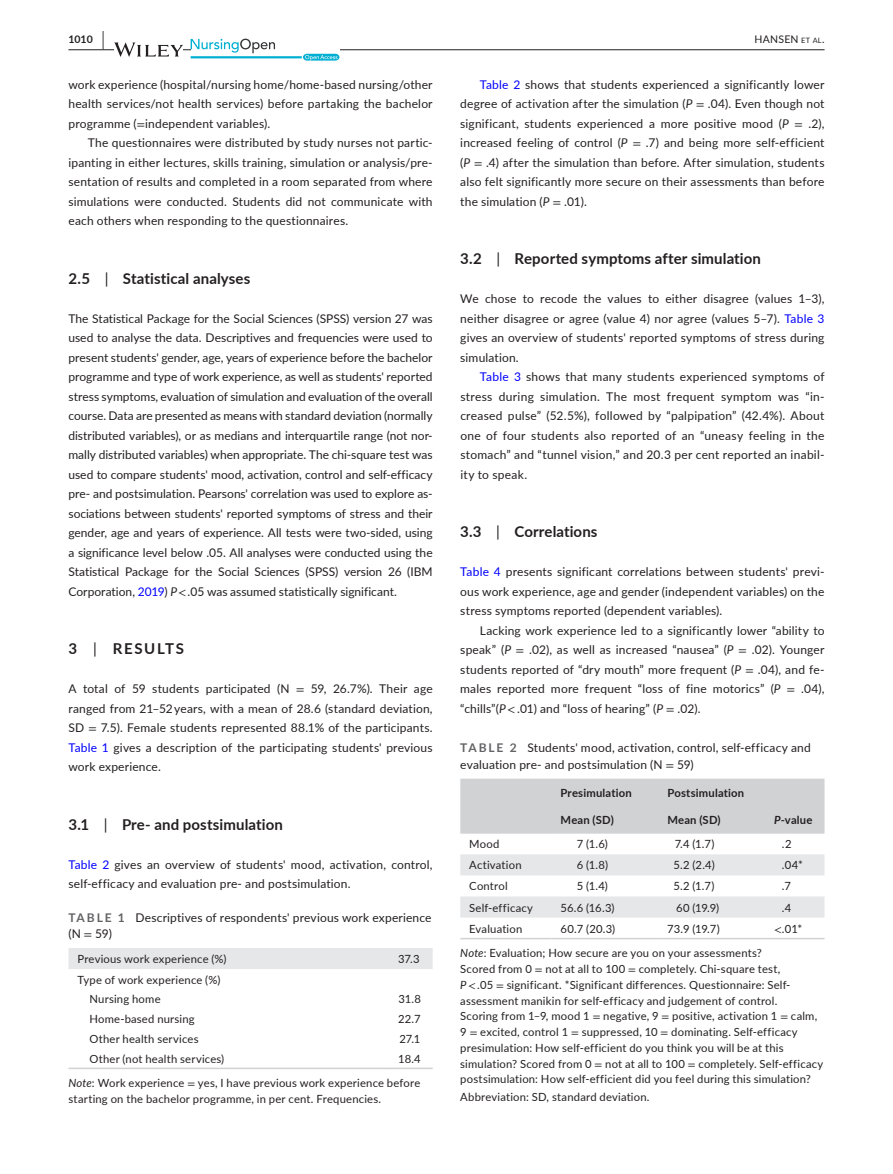
<style>
.page{position:relative;width:893px;height:1174px;background:#fff}
.page>*{position:absolute;margin:0;border:0;box-sizing:border-box;transform-origin:0 0}
.t1{font:700 15px "Lato";letter-spacing:.01em;color:#231f20}
.t2{font:700 15px "Lato";letter-spacing:.105em;color:#231f20}
.t3{font:12px/19.5px "Lato";letter-spacing:.015em;color:#231f20;text-align:justify}
.t4{font:11.25px/15.8px "Lato";letter-spacing:.015em;color:#231f20}
.t5{font:700 11.25px "Lato";letter-spacing:.02em;color:#231f20}
.t6{font:10.5px "Lato";letter-spacing:.02em;color:#231f20}
.t7{font:700 10.5px "Lato";color:#231f20}
.s1{font-size:19.5px}
.s2{font-size:7.35px}
.s3{font-family:"STIX"}
.s4{color:#00f}
.s5{font-style:italic}
.s6{font-weight:400}
.s7{font-weight:700;color:#636366}
</style>
<div class="page">
<hr style="left:68px;top:49px;width:756px;height:1px;background:#231f20">
<svg style="left:114px;top:42px;width:69px;height:15px"></svg>
<svg style="left:191px;top:39px;width:148px;height:22px"></svg>
<div style="left:68px;top:948px;width:365px;height:21px;background:#e6e7e9"></div>
<hr style="left:68px;top:1067px;width:321px;height:2px;background:#d1d2d4">
<hr style="left:389px;top:1067px;width:44px;height:2px;background:#d1d2d4">
<div style="left:460px;top:778px;width:364px;height:55px;background:#d1d2d4"></div>
<svg style="left:460px;top:854px;width:364px;height:63px"></svg>
<hr style="left:460px;top:938px;width:91px;height:1px;background:#d1d2d4">
<hr style="left:551px;top:938px;width:107px;height:1px;background:#d1d2d4">
<hr style="left:658px;top:938px;width:107px;height:1px;background:#d1d2d4">
<hr style="left:765px;top:938px;width:59px;height:1px;background:#d1d2d4">
<p class="t7" style="left:68px;top:31px;width:37px">1010 <span class="s1">|</span></p>
<p class="t6" style="left:755px;top:31px;width:71px">HANSEN <span class="s2">et al</span>.</p>
<p class="t3" style="left:68px;top:74px;width:366px">work experience (hospital/nursing home/home-based nursing/other health services/not health services) before partaking the bachelor programme (<span class="s3">=</span>independent variables).</p>
<p class="t3" style="left:68px;top:132px;width:366px;text-indent:20px">The questionnaires were distributed by study nurses not partic&shy;ipanting in either lectures, skills training, simulation or analysis/pre&shy;sentation of results and completed in a room separated from where simulations were conducted. Students did not communicate with each others when responding to the questionnaires.</p>
<p class="t3" style="left:460px;top:74px;width:366px;text-indent:20px"><span class="s4">Table 2</span> shows that students experienced a significantly lower degree of activation after the simulation (<span class="s5">P</span> <span class="s3">=</span> .04). Even though not significant, students experienced a more positive mood (<span class="s5">P</span> <span class="s3">=</span> .2), increased feeling of control (<span class="s5">P</span> <span class="s3">=</span> .7) and being more self-efficient (<span class="s5">P</span> <span class="s3">=</span> .4) after the simulation than before. After simulation, students also felt significantly more secure on their assessments than before the simulation (<span class="s5">P</span> <span class="s3">=</span> .01).</p>
<p class="t1" style="left:68px;top:267px;width:183px">2.5 <span class="s6">|</span> Statistical analyses</p>
<p class="t3" style="left:68px;top:308px;width:366px">The Statistical Package for the Social Sciences (SPSS) version 27 was used to analyse the data. Descriptives and frequencies were used to present students' gender, age, years of experience before the bachelor programme and type of work experience, as well as students' reported stress symptoms, evaluation of simulation and evaluation of the overall course. Data are presented as means with standard deviation (normally distributed variables), or as medians and interquartile range (not nor&shy;mally distributed variables) when appropriate. The chi-square test was used to compare students' mood, activation, control and self-efficacy pre- and postsimulation. Pearsons' correlation was used to explore as&shy;sociations between students' reported symptoms of stress and their gender, age and years of experience. All tests were two-sided, using a significance level below .05. All analyses were conducted using the Statistical Package for the Social Sciences (SPSS) version 26 (IBM Corporation, <span class="s4">2019</span>) <span class="s5">P</span><span class="s3">&lt;</span> .05 was assumed statistically significant.</p>
<p class="t2" style="left:68px;top:638px;width:117px">3 <span class="s6">|</span> RESULTS</p>
<p class="t3" style="left:68px;top:678px;width:366px">A total of 59 students participated (N <span class="s3">=</span> 59, 26.7%). Their age ranged from 21–52 years, with a mean of 28.6 (standard deviation, SD <span class="s3">=</span> 7.5). Female students represented 88.1% of the participants.<br><span class="s4">Table 1</span> gives a description of the participating students' previous work experience.</p>
<p class="t1" style="left:68px;top:813px;width:216px">3.1 <span class="s6">|</span> Pre- and postsimulation</p>
<p class="t3" style="left:68px;top:854px;width:366px"><span class="s4">Table 2</span> gives an overview of students' mood, activation, control, self-efficacy and evaluation pre- and postsimulation.</p>
<p class="t3" style="left:68px;top:908px;width:365px;line-height:16.5px"><span class="s7">TABLE 1</span> Descriptives of respondents' previous work experience (N <span class="s3">=</span> 59)</p>
<p class="t4" style="left:77px;top:950px;width:151px">Previous work experience (%)</p>
<p class="t4" style="left:398px;top:950px;width:23px">37.3</p>
<p class="t4" style="left:89px;top:969px;width:132px;line-height:19.8px;text-indent:-12px">Type of work experience (%)<br>Nursing home</p>
<p class="t4" style="left:398px;top:991px;width:24px">31.8</p>
<p class="t4" style="left:89px;top:1010px;width:107px">Home-based nursing</p>
<p class="t4" style="left:398px;top:1010px;width:24px">22.7</p>
<p class="t4" style="left:89px;top:1030px;width:111px">Other health services</p>
<p class="t4" style="left:399px;top:1030px;width:23px">27.1</p>
<p class="t4" style="left:89px;top:1050px;width:136px">Other (not health services)</p>
<p class="t4" style="left:68px;top:1046px;width:354px;line-height:24.2px;text-align:right">18.4<br><span class="s5">Note</span>: Work experience <span class="s3">=</span> yes, I have previous work experience before</p>
<p class="t4" style="left:68px;top:1090px;width:314px">starting on the bachelor programme, in per cent. Frequencies.</p>
<p class="t1" style="left:460px;top:248px;width:302px">3.2 <span class="s6">|</span> Reported symptoms after simulation</p>
<p class="t3" style="left:460px;top:288px;width:366px">We chose to recode the values to either disagree (values 1–3), neither disagree or agree (value 4) nor agree (values 5–7). <span class="s4">Table 3 </span>gives an overview of students' reported symptoms of stress during simulation.</p>
<p class="t3" style="left:460px;top:366px;width:366px;text-indent:19px"><span class="s4">Table 3</span> shows that many students experienced symptoms of stress during simulation. The most frequent symptom was “in&shy;creased pulse” (52.5%), followed by “palpipation” (42.4%). About one of four students also reported of an “uneasy feeling in the stomach” and “tunnel vision,” and 20.3 per cent reported an inabil&shy;ity to speak.</p>
<p class="t1" style="left:460px;top:521px;width:139px">3.3 <span class="s6">|</span> Correlations</p>
<p class="t3" style="left:460px;top:561px;width:366px"><span class="s4">Table 4</span> presents significant correlations between students' previ&shy;ous work experience, age and gender (independent variables) on the stress symptoms reported (dependent variables).</p>
<p class="t3" style="left:460px;top:620px;width:366px;text-indent:20px">Lacking work experience led to a significantly lower “ability to speak” (<span class="s5">P</span> <span class="s3">=</span> .02), as well as increased “nausea” (<span class="s5">P</span> <span class="s3">=</span> .02). Younger students reported of “dry mouth” more frequent (<span class="s5">P</span> <span class="s3">=</span> .04), and fe&shy;males reported more frequent “loss of fine motorics” (<span class="s5">P</span> <span class="s3">=</span> .04), “chills”(<span class="s5">P</span><span class="s3">&lt;</span> .01) and “loss of hearing” (<span class="s5">P</span> <span class="s3">=</span> .02).</p>
<p class="t3" style="left:460px;top:739px;width:352px;line-height:16.5px"><span class="s7">TABLE 2</span> Students' mood, activation, control, self-efficacy and evaluation pre- and postsimulation (N <span class="s3">=</span> 59)</p>
<p class="t5" style="left:560px;top:784px;width:73px">Presimulation</p>
<p class="t5" style="left:667px;top:784px;width:78px">Postsimulation</p>
<p class="t5" style="left:560px;top:812px;width:55px">Mean (SD)</p>
<p class="t5" style="left:667px;top:812px;width:55px">Mean (SD)</p>
<p class="t5" style="left:774px;top:812px;width:40px"><span class="s5">P</span>-value</p>
<p class="t4" style="left:469px;top:836px;width:32px">Mood</p>
<p class="t4" style="left:577px;top:836px;width:33px">7 (1.6)</p>
<p class="t4" style="left:675px;top:836px;width:41px">7.4 (1.7)</p>
<p class="t4" style="left:782px;top:836px;width:11px">.2</p>
<p class="t4" style="left:469px;top:857px;width:54px">Activation</p>
<p class="t4" style="left:577px;top:857px;width:33px">6 (1.8)</p>
<p class="t4" style="left:673px;top:857px;width:43px">5.2 (2.4)</p>
<p class="t4" style="left:782px;top:857px;width:23px">.04*</p>
<p class="t4" style="left:469px;top:878px;width:40px">Control</p>
<p class="t4" style="left:577px;top:878px;width:33px">5 (1.4)</p>
<p class="t4" style="left:673px;top:878px;width:43px">5.2 (1.7)</p>
<p class="t4" style="left:782px;top:878px;width:11px">.7</p>
<p class="t4" style="left:469px;top:899px;width:65px">Self-efficacy</p>
<p class="t4" style="left:560px;top:899px;width:56px">56.6 (16.3)</p>
<p class="t4" style="left:676px;top:899px;width:44px">60 (19.9)</p>
<p class="t4" style="left:782px;top:899px;width:11px">.4</p>
<p class="t4" style="left:469px;top:920px;width:55px">Evaluation</p>
<p class="t4" style="left:561px;top:920px;width:56px">60.7 (20.3)</p>
<p class="t4" style="left:667px;top:920px;width:54px">73.9 (19.7)</p>
<p class="t4" style="left:774px;top:920px;width:30px"><span class="s3">&lt;</span>.01*</p>
<p class="t4" style="left:460px;top:945px;width:365px"><span class="s5">Note</span>: Evaluation; How secure are you on your assessments?<br>Scored from 0 <span class="s3">=</span> not at all to 100 <span class="s3">=</span> completely. Chi-square test,<br><span class="s5">P</span><span class="s3">&lt;</span> .05 <span class="s3">=</span> significant. *Significant differences. Questionnaire: Self&shy;assessment manikin for self-efficacy and judgement of control.<br>Scoring from 1–9, mood 1 <span class="s3">=</span> negative, 9 <span class="s3">=</span> positive, activation 1 <span class="s3">=</span> calm, 9 <span class="s3">=</span> excited, control 1 <span class="s3">=</span> suppressed, 10 <span class="s3">=</span> dominating. Self-efficacy presimulation: How self-efficient do you think you will be at this simulation? Scored from 0 <span class="s3">=</span> not at all to 100 <span class="s3">=</span> completely. Self-efficacy postsimulation: How self-efficient did you feel during this simulation?</p>
<p class="t4" style="left:460px;top:1089px;width:191px">Abbreviation: SD, standard deviation.</p>
</div>
